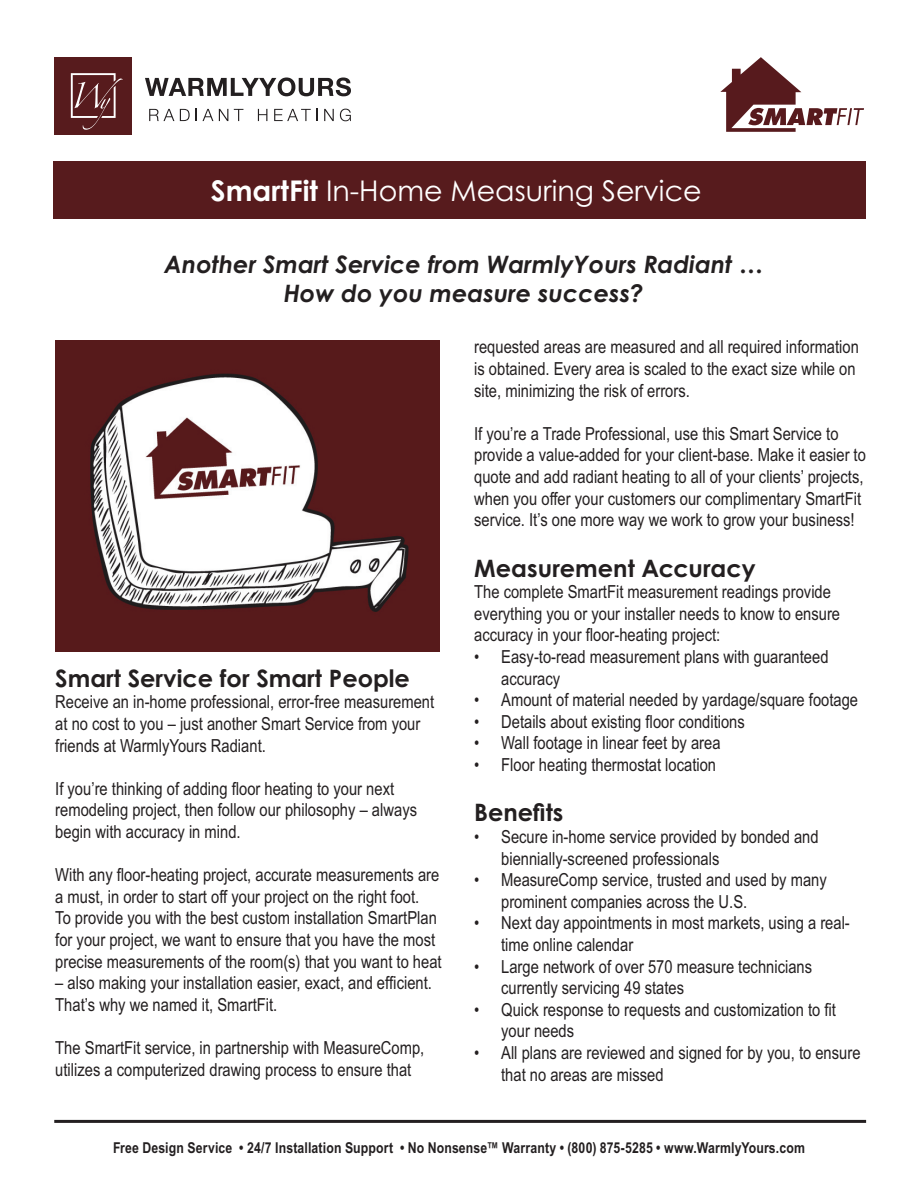
<style>
.page{position:relative;width:918px;height:1188px;background:#fff}
.page>*{position:absolute;margin:0;border:0;box-sizing:border-box;transform-origin:0 0}
.t1{font:28.5px "Century Gothic";color:#fff}
.t2{font:italic 700 24px/28.8px "Century Gothic";color:#231f20;text-align:center}
.t3{font:700 24px "Century Gothic";color:#231f20}
.t4{font:18px/21.6px "Arial Narrow";color:#231f20}
.t5{font:700 15px "Arial Narrow";letter-spacing:.01em;color:#231f20}
.s1{font-weight:700}
</style>
<div class="page">
<hr style="left:54px;top:1120px;width:812px;height:3px;background:#231f20">
<div style="left:53px;top:161px;width:813px;height:58px;background:#571b1d"></div>
<div style="left:54px;top:57px;width:78px;height:78px;background:#571b1d"></div>
<svg style="left:71px;top:73px;width:52px;height:57px"></svg>
<svg style="left:145px;top:77px;width:206px;height:19px"></svg>
<svg style="left:149px;top:109px;width:25px;height:12px"></svg>
<svg style="left:180px;top:109px;width:10px;height:12px"></svg>
<svg style="left:196px;top:109px;width:1px;height:12px"></svg>
<svg style="left:203px;top:109px;width:10px;height:12px"></svg>
<svg style="left:219px;top:109px;width:9px;height:12px"></svg>
<svg style="left:234px;top:109px;width:9px;height:12px"></svg>
<svg style="left:258px;top:109px;width:9px;height:12px"></svg>
<svg style="left:274px;top:109px;width:43px;height:12px"></svg>
<svg style="left:324px;top:109px;width:10px;height:12px"></svg>
<svg style="left:340px;top:109px;width:11px;height:12px"></svg>
<svg style="left:720px;top:57px;width:144px;height:75px"></svg>
<img style="left:55px;top:340px;width:385px;height:311px">
<h1 class="t1" style="left:211px;top:174px;width:492px"><span class="s1">SmartFit</span> In-Home Measuring Service</h1>
<h2 class="t2" style="left:164px;top:251px;width:601px">Another Smart Service from WarmlyYours Radiant …<br>How do you measure success?</h2>
<h2 class="t3" style="left:55px;top:664px;width:356px">Smart Service for Smart People</h2>
<p class="t4" style="left:55px;top:693px;width:380px">Receive an in-home professional, error-free measurement at no cost to you – just another Smart Service from your friends at WarmlyYours Radiant.</p>
<p class="t4" style="left:55px;top:779px;width:363px">If you’re thinking of adding floor heating to your next remodeling project, then follow our philosophy – always begin with accuracy in mind.</p>
<p class="t4" style="left:55px;top:866px;width:388px">With any floor-heating project, accurate measurements are a must, in order to start off your project on the right foot.<br>To provide you with the best custom installation SmartPlan for your project, we want to ensure that you have the most precise measurements of the room(s) that you want to heat</p>
<p class="t4" style="left:55px;top:974px;width:378px">– also making your installation easier, exact, and efficient.<br>That’s why we named it, SmartFit.</p>
<p class="t4" style="left:55px;top:1039px;width:371px">The SmartFit service, in partnership with MeasureComp, utilizes a computerized drawing process to ensure that</p>
<p class="t4" style="left:474px;top:338px;width:386px">requested areas are measured and all required information is obtained. Every area is scaled to the exact size while on site, minimizing the risk of errors.</p>
<p class="t4" style="left:474px;top:424px;width:393px">If you’re a Trade Professional, use this Smart Service to provide a value-added for your client-base. Make it easier to quote and add radiant heating to all of your clients’ projects, when you offer your customers our complimentary SmartFit service. It’s one more way we work to grow your business!</p>
<h2 class="t3" style="left:474px;top:554px;width:283px">Measurement Accuracy</h2>
<p class="t4" style="left:474px;top:583px;width:367px">The complete SmartFit measurement readings provide everything you or your installer needs to know to ensure accuracy in your floor-heating project:</p>
<p class="t4" style="left:501px;top:648px;width:329px;text-indent:-27px">• Easy-to-read measurement plans with guaranteed accuracy</p>
<p class="t4" style="left:474px;top:691px;width:385px">• Amount of material needed by yardage/square footage</p>
<p class="t4" style="left:474px;top:712px;width:272px">• Details about existing floor conditions</p>
<p class="t4" style="left:474px;top:734px;width:248px">• Wall footage in linear feet by area</p>
<p class="t4" style="left:474px;top:756px;width:243px">• Floor heating thermostat location</p>
<h2 class="t3" style="left:474px;top:799px;width:91px">Benefits</h2>
<p class="t4" style="left:501px;top:828px;width:319px;text-indent:-27px">• Secure in-home service provided by bonded and biennially-screened professionals</p>
<p class="t4" style="left:501px;top:871px;width:327px;text-indent:-27px">• MeasureComp service, trusted and used by many prominent companies across the U.S.</p>
<p class="t4" style="left:501px;top:914px;width:350px;text-indent:-27px">• Next day appointments in most markets, using a real&shy;time online calendar</p>
<p class="t4" style="left:501px;top:957px;width:312px;text-indent:-27px">• Large network of over 570 measure technicians currently servicing 49 states</p>
<p class="t4" style="left:501px;top:1000px;width:336px;text-indent:-27px">• Quick response to requests and customization to fit your needs</p>
<p class="t4" style="left:501px;top:1044px;width:361px;text-indent:-27px">• All plans are reviewed and signed for by you, to ensure that no areas are missed</p>
<p class="t5" style="left:113px;top:1139px;width:693px">Free Design Service • 24/7 Installation Support • No Nonsense™ Warranty • (800) 875-5285 • www.WarmlyYours.com</p>
</div>
